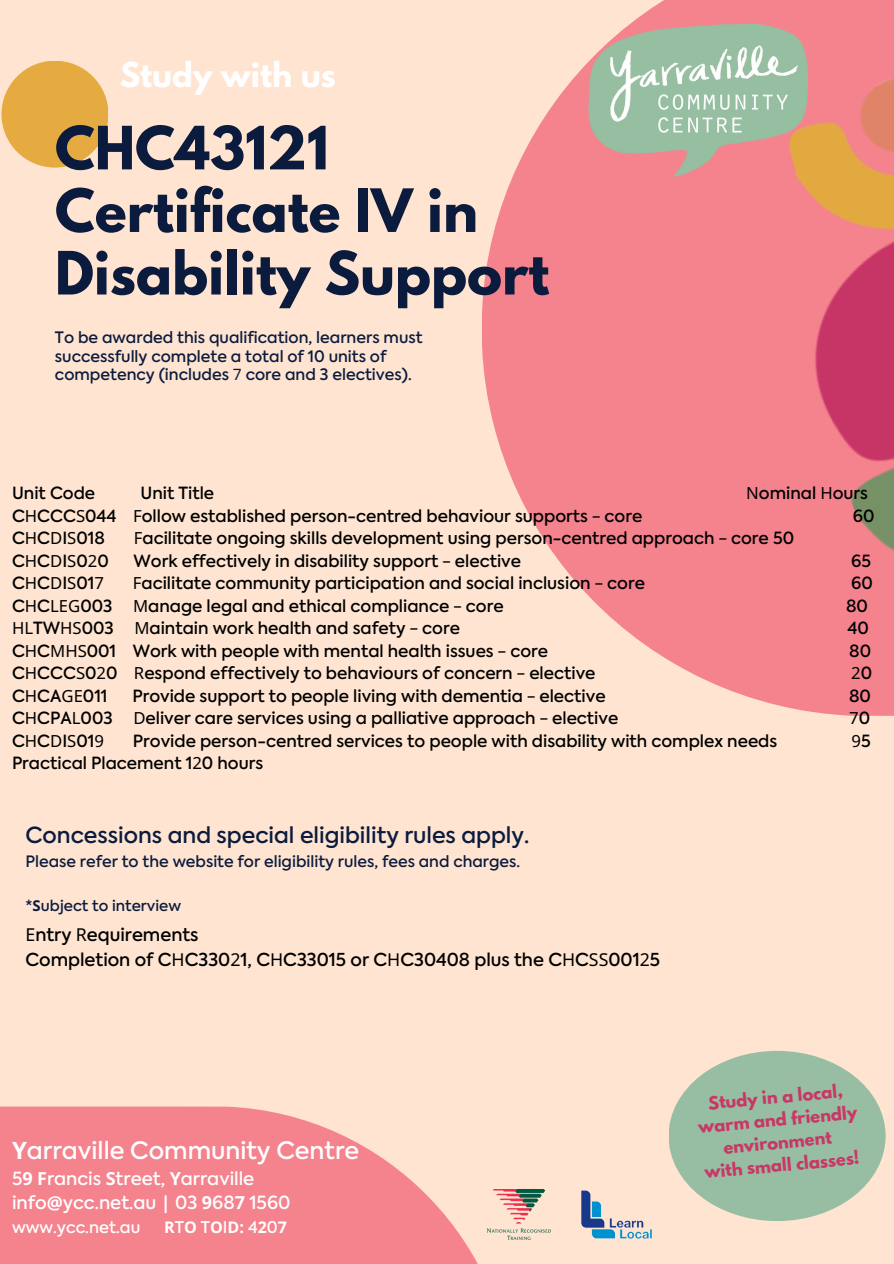
<style>
.page{position:relative;width:894px;height:1264px;background:#fff}
.page>*{position:absolute;margin:0;border:0;box-sizing:border-box;transform-origin:0 0}
.t1{font:700 52.8px/62.6px "League Spartan";color:#0b1b3d}
.t2{font:700 30.6px "League Spartan";color:#fff}
.t3{font:500 23.85px "Axiforma";color:#fff}
.t4{font:500 22.05px "Axiforma";color:#0b1b3d}
.t5{font:500 18px/24.2px "Axiforma";color:#fff}
.t6{font:500 17.7px/24.8px "Axiforma";color:#000}
.t7{font:500 16.65px "Axiforma";color:#000}
.t8{font:16.65px "Noto Sans";color:#000}
.t9{font:700 16.35px/22.6px "League Spartan";color:#c93767;text-align:center}
.t10{font:500 16.05px "Axiforma";color:#fff}
.t11{font:700 16.05px "Noto Sans";color:#fff}
.t12{font:500 15.75px "Axiforma";color:#0b1b3d}
.t13{font:500 15.6px "Axiforma";color:#0b1b3d}
.t14{font:500 14.85px "Axiforma";color:#0b1b3d}
.s1{font-family:"Noto Sans";font-weight:400}
.s2{font-family:"Noto Sans Gurmukhi";font-weight:400}
.s3{font-family:"Axiforma";font-weight:500}
.s4{font-family:"Noto Sans";font-weight:700}
</style>
<div class="page">
<div style="left:0;top:0;width:893px;height:1263px;background:#fee4d1"></div>
<svg style="left:482px;top:0;width:411px;height:716px;fill:#f4838e"></svg>
<div style="left:1px;top:61px;width:107px;height:107px;background:#e5ab40;border-radius:50%"></div>
<img style="left:587px;top:24px;width:221px;height:153px">
<svg style="left:0;top:1106px;width:513px;height:157px;fill:#f4838e"></svg>
<img style="left:487px;top:1189px;width:63px;height:50px">
<img style="left:581px;top:1190px;width:71px;height:49px">
<div style="left:668px;top:1050px;width:217px;height:170px;background:#97bea2;border-radius:50%"></div>
<img style="left:697px;top:38px;width:196px;height:582px">
<h2 class="t2" style="left:120px;top:59px;width:217px">Study with us</h2>
<h1 class="t1" style="left:55px;top:124px;width:495px">CHC43121<br>Certificate IV in<br>Disability Support</h1>
<p class="t12" style="left:55px;top:331px;width:369px">To be awarded this qualification, learners must</p>
<p class="t12" style="left:55px;top:349px;width:333px">successfully complete a total of 10 units of</p>
<p class="t12" style="left:55px;top:367px;width:358px">competency (includes <span class="s1">7</span> core and 3 electives).</p>
<p class="t7" style="left:12px;top:486px;width:85px">Unit Code</p>
<p class="t7" style="left:140px;top:486px;width:75px">Unit Title</p>
<p class="t7" style="left:746px;top:486px;width:123px"><span class="s1">N</span>ominal <span class="s1">H</span>ours</p>
<p class="t7" style="left:12px;top:509px;width:631px">C<span class="s1">H</span>CCC<span class="s1">S</span>044 <span class="s1">F</span>ollow established person-centred behaviour supports <span class="s2">–</span> core</p>
<p class="t7" style="left:852px;top:509px;width:23px">60</p>
<p class="t7" style="left:12px;top:531px;width:94px">C<span class="s1">H</span>C<span class="s1">D</span>I<span class="s1">S</span>018</p>
<p class="t7" style="left:134px;top:531px;width:661px"><span class="s1">F</span>acilitate ongoing skills development using person-centred approach <span class="s2">–</span> core 50</p>
<p class="t7" style="left:12px;top:554px;width:98px">C<span class="s1">H</span>C<span class="s1">D</span>I<span class="s1">S</span>0<span class="s1">2</span>0</p>
<p class="t7" style="left:133px;top:554px;width:389px">Work effectively in disability support <span class="s2">–</span> elective</p>
<p class="t7" style="left:850px;top:554px;width:22px">65</p>
<p class="t7" style="left:12px;top:576px;width:93px">C<span class="s1">H</span>C<span class="s1">D</span>I<span class="s1">S</span>01<span class="s1">7</span></p>
<p class="t7" style="left:133px;top:576px;width:513px"><span class="s1">F</span>acilitate community participation and social inclusion <span class="s2">–</span> core</p>
<p class="t7" style="left:851px;top:576px;width:23px">60</p>
<p class="t7" style="left:12px;top:599px;width:493px">C<span class="s1">H</span>C<span class="s1">LEG</span>003 <span class="s1">M</span>anage legal and ethical compliance <span class="s2">–</span> core</p>
<p class="t7" style="left:845px;top:599px;width:23px">80</p>
<p class="t7" style="left:12px;top:621px;width:449px"><span class="s1">HL</span>TW<span class="s1">HS</span>003 <span class="s1">M</span>aintain work health and safety <span class="s2">–</span> core</p>
<p class="t7" style="left:847px;top:621px;width:23px">40</p>
<p class="t7" style="left:12px;top:644px;width:537px">C<span class="s1">H</span>C<span class="s1">MHS</span>001 Work with people with mental health issues <span class="s2">–</span> core</p>
<p class="t7" style="left:849px;top:644px;width:23px">80</p>
<p class="t7" style="left:12px;top:666px;width:585px">C<span class="s1">H</span>CCC<span class="s1">S</span>0<span class="s1">2</span>0 <span class="s1">R</span>espond effectively to behaviours of concern <span class="s2">–</span> elective</p>
<p class="t8" style="left:851px;top:661px;width:22px">2<span class="s3">0</span></p>
<p class="t7" style="left:12px;top:689px;width:97px">C<span class="s1">H</span>CA<span class="s1">GE</span>011</p>
<p class="t7" style="left:132px;top:689px;width:474px">Provide support to people living with dementia <span class="s2">–</span> elective</p>
<p class="t7" style="left:848px;top:689px;width:23px">80</p>
<p class="t7" style="left:12px;top:711px;width:607px">C<span class="s1">H</span>CPA<span class="s1">L</span>003 <span class="s1">D</span>eliver care services using a palliative approach <span class="s2">–</span> elective</p>
<p class="t8" style="left:849px;top:706px;width:22px">7<span class="s3">0</span></p>
<p class="t7" style="left:12px;top:734px;width:93px">C<span class="s1">H</span>C<span class="s1">D</span>I<span class="s1">S</span>01<span class="s1">9</span></p>
<p class="t7" style="left:133px;top:734px;width:645px">Provide person-centred services to people with disability with complex needs</p>
<p class="t8" style="left:851px;top:729px;width:21px">9<span class="s3">5</span></p>
<p class="t7" style="left:12px;top:756px;width:253px">Practical Placement 1<span class="s1">2</span>0 hours</p>
<p class="t4" style="left:26px;top:826px;width:505px">Concessions and special eligibility rules apply.</p>
<p class="t13" style="left:26px;top:854px;width:496px">Please refer to the website for eligibility rules, fees and charges.</p>
<h4 class="t14" style="left:26px;top:899px;width:157px">*<span class="s4">S</span>ubject to interview</h4>
<p class="t6" style="left:26px;top:923px;width:636px"><span class="s1">E</span>ntry <span class="s1">R</span>equirements<br>Completion of C<span class="s1">H</span>C330<span class="s1">2</span>1, C<span class="s1">H</span>C33015 or C<span class="s1">H</span>C30408 plus the C<span class="s1">H</span>C<span class="s1">SS</span>001<span class="s1">2</span>5</p>
<h4 class="t3" style="left:12px;top:1140px;width:348px"><span class="s4">Y</span>arraville Community Centre</h4>
<h4 class="t5" style="left:12px;top:1167px;width:280px">5<span class="s4">9 F</span>rancis <span class="s4">S</span>treet, <span class="s4">Y</span>arraville info<span class="s4">@</span>ycc.net.au <span class="s4">|</span> 03 <span class="s4">9</span>68<span class="s4">7</span> 1560</h4>
<p class="t10" style="left:12px;top:1220px;width:130px">www.ycc.net.au</p>
<p class="t11" style="left:164px;top:1215px;width:124px">R<span class="s3">T</span>O <span class="s3">T</span>O<span class="s3">I</span>D: <span class="s3">4</span>2<span class="s3">0</span>7</p>
<p class="t9" style="left:695px;top:1094px;width:161px;rotate:-5deg">Study in a local, warm and friendly environment<br>with small classes!</p>
</div>
